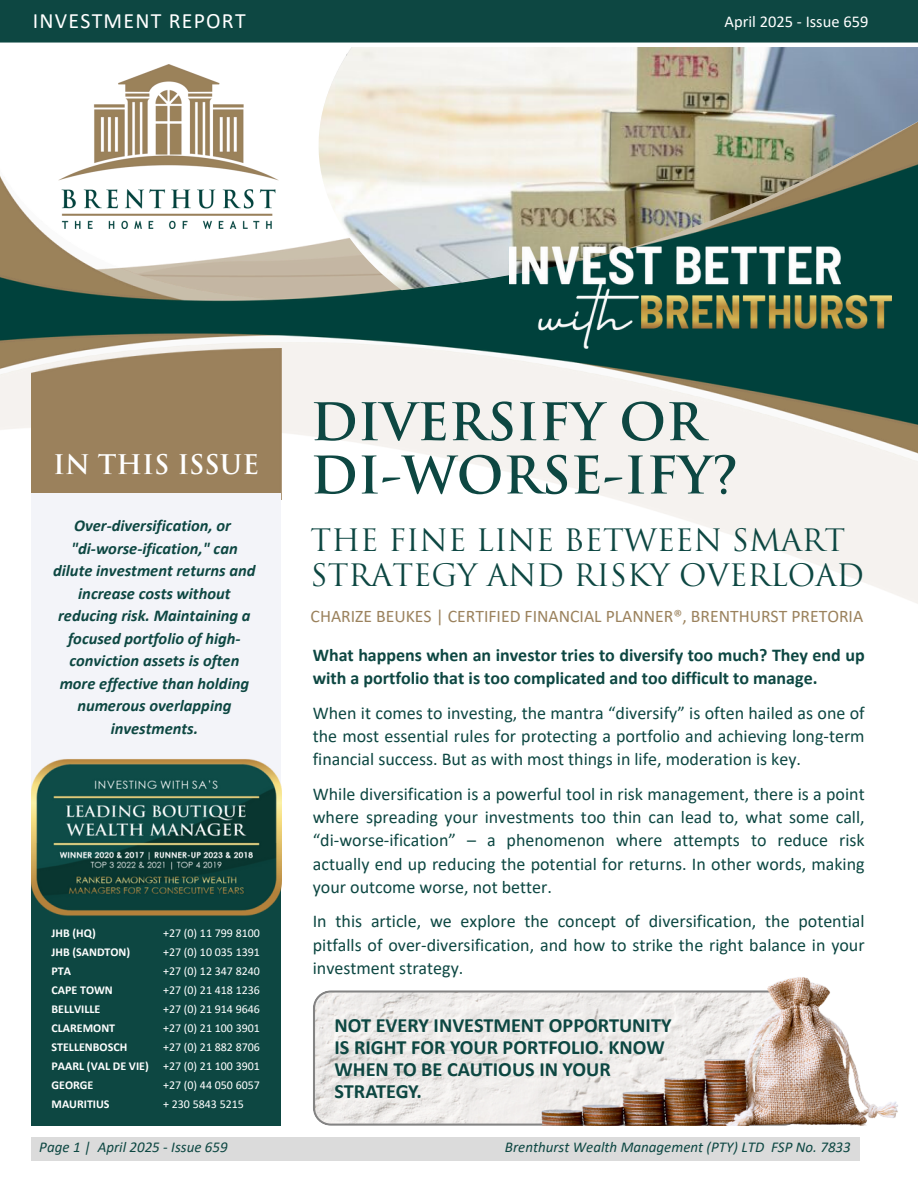
<style>
.page{position:relative;width:918px;height:1188px;background:#fff}
.page>*{position:absolute;margin:0;border:0;box-sizing:border-box;transform-origin:0 0}
.t1{font:700 50.4px/53.2px "Trajan Pro";color:#0d4742}
.t2{font:30.15px/34.8px "Trajan Pro";color:#0d4742}
.t3{font:700 26.4px "Trajan Pro";color:#fff}
.t4{font:21.9px "Calibri";letter-spacing:.055em;color:#fff}
.t5{font:700 20.25px/21.9px "Calibri";color:#0d4742}
.t6{font:18px/23.2px "Calibri";color:#0d4742;text-align:justify}
.t7{font:700 18px/23.2px "Calibri";color:#0d4742}
.t8{font:17.7px "Calibri";color:#9b825d}
.t9{font:italic 700 16.5px/22.5px "Calibri";color:#0d4742;text-align:center}
.t10{font:16.5px "Calibri";color:#fff}
.t11{font:italic 15px "Calibri";color:#0d4742}
.t12{font:12px "Calibri";color:#fff}
.t13{font:700 12px "Calibri";color:#fff}
</style>
<div class="page">
<img style="left:0;top:64px;width:918px;height:540px">
<img style="left:319px;top:47px;width:599px;height:243px">
<img style="left:59px;top:65px;width:219px;height:164px">
<div style="left:31px;top:349px;width:250px;height:144px;background:#9b815c"></div>
<div style="left:31px;top:493px;width:250px;height:633px;background:#f3f4f9"></div>
<div style="left:31px;top:1138px;width:829px;height:23px;background:#dbdbdb"></div>
<div style="left:31px;top:843px;width:250px;height:283px;background:#0d4742"></div>
<img style="left:31px;top:759px;width:250px;height:157px">
<img style="left:509px;top:246px;width:383px;height:103px">
<div style="left:0;top:0;width:918px;height:43px;background:#0d4742"></div>
<svg style="left:313px;top:990px;width:170px;height:135px"></svg>
<img style="left:483px;top:977px;width:415px;height:149px">
<p class="t4" style="left:33px;top:11px;width:214px">INVESTMENT REPORT</p>
<p class="t10" style="left:725px;top:14px;width:145px">April 2025 - Issue 659</p>
<p class="t3" style="left:53px;top:455px;width:207px">IN THIS ISSUE</p>
<h6 class="t1" style="left:311px;top:401px;width:430px">DIVERSIFY OR<br>DI-WORSE-IFY?</h6>
<p class="t9" style="left:74px;top:516px;width:159px">Over-diversification, or</p>
<p class="t9" style="left:53px;top:539px;width:204px">"di-worse-ification," can dilute investment returns and increase costs without reducing risk. Maintaining a focused portfolio of high&shy;conviction assets is often more effective than holding numerous overlapping investments.</p>
<p class="t2" style="left:311px;top:526px;width:555px">THE FINE LINE BETWEEN SMART<br>STRATEGY AND RISKY OVERLOAD</p>
<h3 class="t8" style="left:311px;top:609px;width:554px">CHARIZE BEUKES | CERTIFIED FINANCIAL PLANNER®, BRENTHURST PRETORIA</h3>
<p class="t7" style="left:313px;top:645px;width:553px">What happens when an investor tries to diversify too much? They end up with a portfolio that is too complicated and too difficult to manage.</p>
<p class="t6" style="left:313px;top:703px;width:553px">When it comes to investing, the mantra “diversify” is often hailed as one of the most essential rules for protecting a portfolio and achieving long-term financial success. But as with most things in life, moderation is key.</p>
<p class="t6" style="left:313px;top:784px;width:553px">While diversification is a powerful tool in risk management, there is a point where spreading your investments too thin can lead to, what some call, “di-worse-ification” – a phenomenon where attempts to reduce risk actually end up reducing the potential for returns. In other words, making your outcome worse, not better.</p>
<p class="t6" style="left:313px;top:911px;width:553px">In this article, we explore the concept of diversification, the potential pitfalls of over-diversification, and how to strike the right balance in your investment strategy.</p>
<h1 class="t13" style="left:52px;top:928px;width:46px">JHB (HQ)</h1>
<h2 class="t13" style="left:52px;top:947px;width:80px">JHB (SANDTON)</h2>
<p class="t13" style="left:52px;top:966px;width:21px">PTA</p>
<p class="t13" style="left:52px;top:985px;width:63px">CAPE TOWN</p>
<p class="t13" style="left:52px;top:1004px;width:50px">BELLVILLE</p>
<p class="t13" style="left:52px;top:1023px;width:65px">CLAREMONT</p>
<p class="t13" style="left:52px;top:1042px;width:77px">STELLENBOSCH</p>
<p class="t13" style="left:52px;top:1061px;width:99px">PAARL (VAL DE VIE)</p>
<p class="t13" style="left:52px;top:1080px;width:43px">GEORGE</p>
<p class="t13" style="left:52px;top:1099px;width:60px">MAURITIUS</p>
<p class="t12" style="left:163px;top:928px;width:98px">+27 (0) 11 799 8100</p>
<p class="t12" style="left:163px;top:947px;width:98px">+27 (0) 10 035 1391</p>
<p class="t12" style="left:163px;top:966px;width:98px">+27 (0) 12 347 8240</p>
<p class="t12" style="left:163px;top:985px;width:98px">+27 (0) 21 418 1236</p>
<p class="t12" style="left:163px;top:1004px;width:98px">+27 (0) 21 914 9646</p>
<p class="t12" style="left:163px;top:1023px;width:98px">+27 (0) 21 100 3901</p>
<p class="t12" style="left:163px;top:1042px;width:98px">+27 (0) 21 882 8706</p>
<p class="t12" style="left:163px;top:1061px;width:98px">+27 (0) 21 100 3901</p>
<p class="t12" style="left:163px;top:1080px;width:98px">+27 (0) 44 050 6057</p>
<p class="t12" style="left:163px;top:1099px;width:82px">+ 230 5843 5215</p>
<p class="t11" style="left:39px;top:1141px;width:190px">Page 1 | April 2025 - Issue 659</p>
<p class="t11" style="left:505px;top:1141px;width:347px">Brenthurst Wealth Management (PTY) LTD FSP No. 7833</p>
<p class="t5" style="left:335px;top:1016px;width:338px">NOT EVERY INVESTMENT OPPORTUNITY<br>IS RIGHT FOR YOUR PORTFOLIO. KNOW<br>WHEN TO BE CAUTIOUS IN YOUR<br>STRATEGY.</p>
</div>
